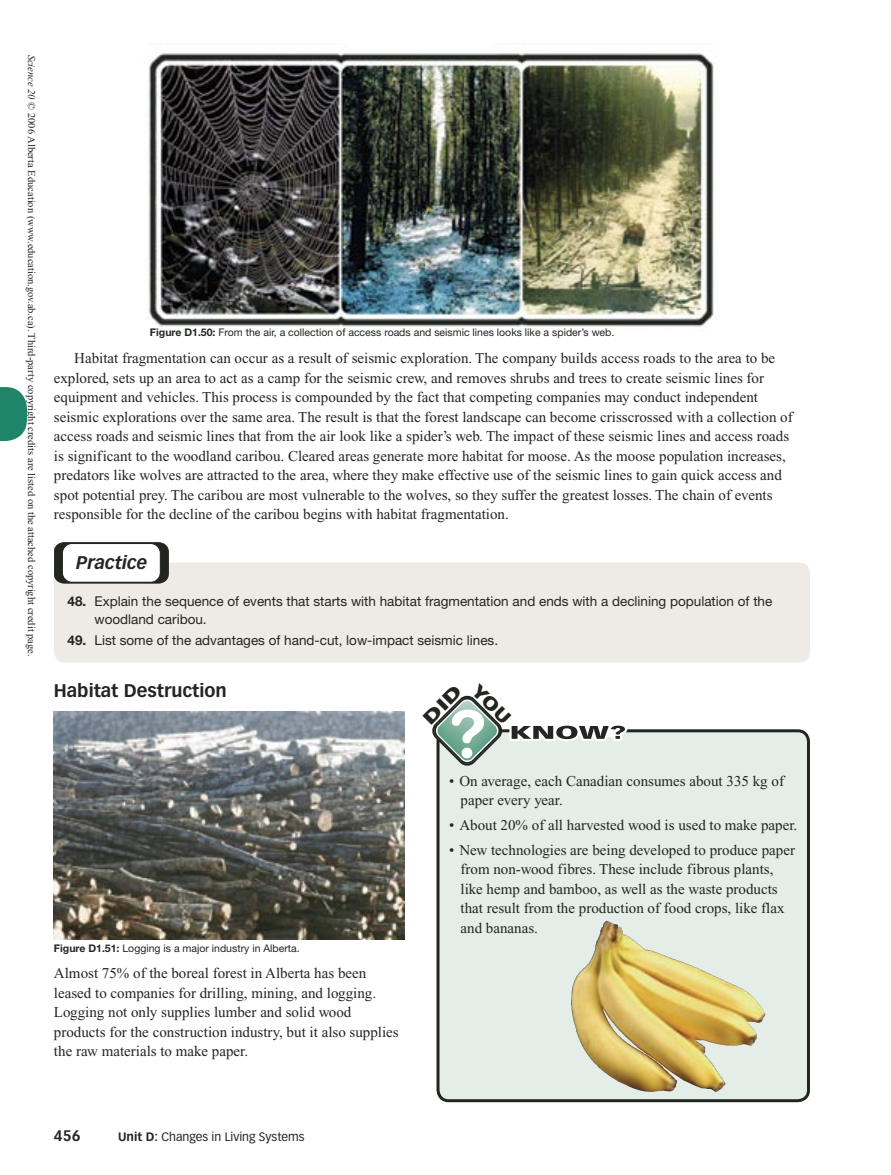
<style>
.page{position:relative;width:891px;height:1175px;background:#fff}
.page>*{position:absolute;margin:0;border:0;box-sizing:border-box;transform-origin:0 0}
.t1{font:700 66px "Helvetica Rounded";color:#fff}
._1_L1{font:700 18px "Vectora LH";color:#232520}
.t2{font:italic 700 18px "Vectora LH";color:#232520}
._1_Body_Text{font:15px/19.5px "Times New Roman";color:#232520}
._1_Bullets_Two_Lines{font:15px/19.5px "Times New Roman";color:#232520}
.t3{font:700 15px "Vectora LH";color:#232520}
._2_Quest_10{font:13.5px/18px "Helvetica Neue";color:#232520}
.t4{font:12px "Vectora LH";color:#232520}
.Photo_Caption{font:10.5px "Helvetica Neue";color:#232520}
.t5{font:10.5px "Times New Roman";color:#232520}
.s1{font-style:italic}
.s2{font-weight:700}
</style>
<div class="page">
<div style="left:54px;top:562px;width:756px;height:100px;background:#eeebe6"></div>
<svg style="left:436px;top:729px;width:374px;height:371px;background:#dce0ce"></svg>
<svg style="left:54px;top:542px;width:115px;height:41px"></svg>
<img style="left:54px;top:711px;width:351px;height:228px">
<img style="left:611px;top:922px;width:84px;height:45px">
<img style="left:148px;top:53px;width:566px;height:274px">
<svg style="left:0;top:387px;width:27px;height:54px"></svg>
<svg style="left:432px;top:695px;width:195px;height:73px"></svg>
<p class="t5" style="left:37px;top:54px;width:603px;rotate:90deg"><span class="s1">Science 20</span> © 2006 Alberta Education (www.education.gov.ab.ca). Third-party copyright credits are listed on the attached copyright credit page.</p>
<p class="Photo_Caption" style="left:150px;top:326px;width:466px"><span class="s2">Figure D1.50:</span> From the air, a collection of access roads and seismic lines looks like a spider’s web.</p>
<p class="_1_Body_Text" style="left:54px;top:349px;width:740px;text-indent:20px">Habitat fragmentation can occur as a result of seismic exploration. The company builds access roads to the area to be explored, sets up an area to act as a camp for the seismic crew, and removes shrubs and trees to create seismic lines for equipment and vehicles. This process is compounded by the fact that competing companies may conduct independent seismic explorations over the same area. The result is that the forest landscape can become crisscrossed with a collection of access roads and seismic lines that from the air look like a spider’s web. The impact of these seismic lines and access roads is significant to the woodland caribou. Cleared areas generate more habitat for moose. As the moose population increases, predators like wolves are attracted to the area, where they make effective use of the seismic lines to gain quick access and spot potential prey. The caribou are most vulnerable to the wolves, so they suffer the greatest losses. The chain of events responsible for the decline of the caribou begins with habitat fragmentation.</p>
<p class="t2" style="left:76px;top:551px;width:73px">Practice</p>
<p class="_2_Quest_10" style="left:94px;top:592px;width:679px;text-indent:-27px"><span class="s2">48.</span> Explain the sequence of events that starts with habitat fragmentation and ends with a declining population of the woodland caribou.</p>
<p class="_2_Quest_10" style="left:67px;top:631px;width:432px"><span class="s2">49.</span> List some of the advantages of hand-cut, low-impact seismic lines.</p>
<p class="_1_L1" style="left:54px;top:679px;width:174px">Habitat Destruction</p>
<p class="t1" style="left:449px;top:694px;width:39px">?</p>
<p class="Photo_Caption" style="left:54px;top:942px;width:247px"><span class="s2">Figure D1.51:</span> Logging is a major industry in Alberta.</p>
<p class="_1_Body_Text" style="left:54px;top:964px;width:346px">Almost 75% of the boreal forest in Alberta has been leased to companies for drilling, mining, and logging.<br>Logging not only supplies lumber and solid wood products for the construction industry, but it also supplies the raw materials to make paper.</p>
<p class="_1_Bullets_Two_Lines" style="left:461px;top:771px;width:325px;text-indent:-11px">• On average, each Canadian consumes about 335 kg of paper every year.</p>
<p class="_1_Bullets_Two_Lines" style="left:449px;top:815px;width:350px">• About 20% of all harvested wood is used to make paper.</p>
<p class="_1_Bullets_Two_Lines" style="left:461px;top:840px;width:336px;text-indent:-11px">• New technologies are being developed to produce paper from non-wood fibres. These include fibrous plants, like hemp and bamboo, as well as the waste products that result from the production of food crops, like flax and bananas.</p>
<p class="t3" style="left:54px;top:1126px;width:28px">456</p>
<p class="t4" style="left:118px;top:1129px;width:188px"><span class="s2">Unit D:</span> Changes in Living Systems</p>
</div>
